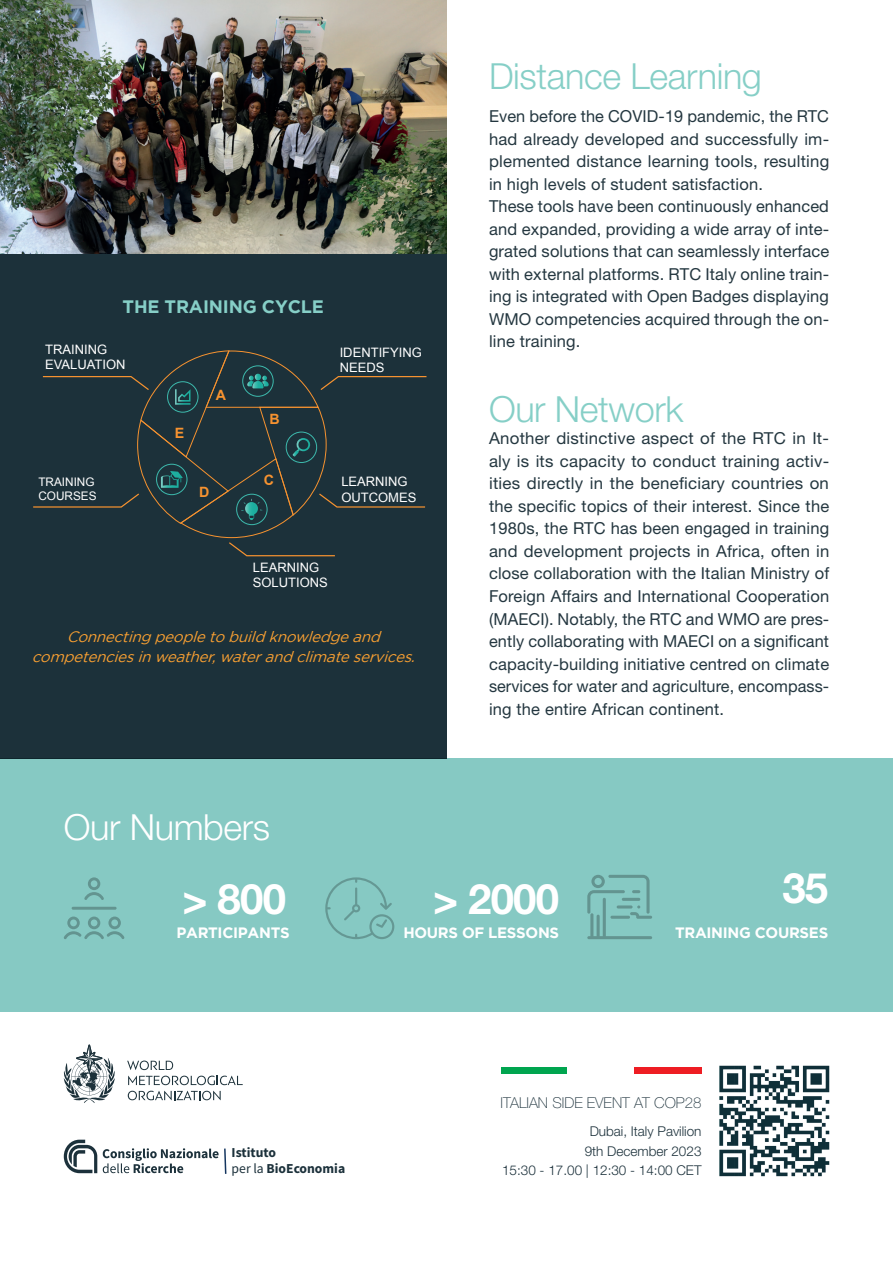
<style>
.page{position:relative;width:893px;height:1263px;background:#fff}
.page>*{position:absolute;margin:0;border:0;box-sizing:border-box;transform-origin:0 0}
.t1{font:700 42px "Helvetica Neue LT Std";letter-spacing:-.02em;color:#fff}
.t2{font:300 36px "Helvetica Neue LT Std";letter-spacing:-.01em;color:#86cfc7}
.t3{font:300 36px "Helvetica Neue LT Std";letter-spacing:-.01em;color:#fff}
.t4{font:700 18px "Gotham";letter-spacing:-.01em;color:#86cfc7}
.t5{font:16.5px/22.5px "Helvetica Neue LT Std";letter-spacing:.01em;color:#243740}
.t6{font:italic 15px/19.5px "Gotham";color:#f9a032;text-align:center}
.t7{font:700 15px "Gotham";letter-spacing:-.02em;color:#fff}
.t8{font:100 15px "Helvetica Neue LT Std";color:#1c313b}
.t9{font:700 14.25px "Arial";color:#f79330}
.t10{font:700 13.65px/16.4px "Source Sans Pro";color:#1c313b}
.t11{font:300 13.5px/19.5px "Helvetica Neue LT Std";color:#1c313b;text-align:right}
.t12{font:13.05px/15.6px "Arial";color:#fff}
.t13{font:11.85px/14.1px "Arial";color:#fff}
.s1{font-weight:400}
</style>
<div class="page">
<div style="left:0;top:758px;width:893px;height:254px;background:#86c9c3"></div>
<div style="left:0;top:254px;width:446px;height:504px;background:#1c313a"></div>
<img style="left:0;top:0;width:446px;height:254px">
<svg style="left:84px;top:877px;width:20px;height:23px"></svg>
<svg style="left:64px;top:916px;width:61px;height:23px"></svg>
<hr style="left:72px;top:907px;width:45px;height:3px;background:#231f20">
<svg style="left:587px;top:875px;width:65px;height:64px"></svg>
<svg style="left:325px;top:877px;width:69px;height:62px"></svg>
<svg style="left:128px;top:1091px;width:93px;height:9px"></svg>
<svg style="left:127px;top:1060px;width:116px;height:25px"></svg>
<svg style="left:63px;top:1045px;width:52px;height:58px"></svg>
<img style="left:698px;top:1065px;width:132px;height:112px">
<svg style="left:64px;top:1140px;width:33px;height:33px"></svg>
<svg style="left:103px;top:1148px;width:124px;height:26px"></svg>
<div style="left:502px;top:1068px;width:67px;height:6px;background:#00a54f"></div>
<div style="left:568px;top:1068px;width:67px;height:6px;background:#fff"></div>
<div style="left:634px;top:1068px;width:67px;height:6px;background:#ee1d23"></div>
<svg style="left:33px;top:350px;width:393px;height:207px"></svg>
<p class="t4" style="left:123px;top:296px;width:203px">THE TRAINING CYCLE</p>
<p class="t12" style="left:45px;top:341px;width:82px">TRAINING<br>EVALUATION</p>
<p class="t9" style="left:175px;top:424px;width:11px">E</p>
<p class="t9" style="left:216px;top:386px;width:12px">A</p>
<p class="t9" style="left:269px;top:410px;width:12px">B</p>
<p class="t13" style="left:38px;top:475px;width:60px">TRAINING<br>COURSES</p>
<p class="t9" style="left:264px;top:471px;width:12px">C</p>
<p class="t9" style="left:199px;top:482px;width:12px">D</p>
<p class="t12" style="left:340px;top:344px;width:84px">IDENTIFYING<br>NEEDS</p>
<p class="t12" style="left:341px;top:474px;width:68px">LEARNING</p>
<p class="t12" style="left:341px;top:489px;width:77px">OUTCOMES</p>
<p class="t12" style="left:253px;top:559px;width:77px">LEARNING<br>SOLUTIONS</p>
<p class="t6" style="left:32px;top:627px;width:389px">Connecting peopletobuild knowledgeand competenciesinweather,waterand climateservices.</p>
<h2 class="t3" style="left:64px;top:805px;width:208px">Our Numbers</h2>
<h2 class="t2" style="left:489px;top:55px;width:274px">Distance Learning</h2>
<p class="t5" style="left:489px;top:105px;width:342px">Even before the COVID-19 pandemic, the RTC had already developed and successfully im&shy;plemented distance learning tools, resulting in high levels of student satisfaction.<br>These tools have been continuously enhanced and expanded, providing a wide array of inte&shy;grated solutions that can seamlessly interface with external platforms. RTC Italy online train&shy;ing is integrated with Open Badges displaying WMO competencies acquired through the on&shy;line training.</p>
<h2 class="t2" style="left:489px;top:387px;width:196px">Our Network</h2>
<p class="t5" style="left:489px;top:427px;width:342px;text-align:justify">Another distinctive aspect of the RTC in It&shy;aly is its capacity to conduct training activ&shy;ities directly in the beneficiary countries on the specific topics of their interest. Since the 1980s, the RTC has been engaged in training and development projects in Africa, often in close collaboration with the Italian Ministry of Foreign Affairs and International Cooperation (MAECI). Notably, the RTC and WMO are pres&shy;ently collaborating with MAECI on a significant capacity-building initiative centred on climate services for water and agriculture, encompass&shy;ing the entire African continent.</p>
<h1 class="t1" style="left:433px;top:873px;width:128px">&gt; 2000</h1>
<h1 class="t1" style="left:782px;top:862px;width:47px">35</h1>
<p class="t7" style="left:675px;top:924px;width:155px">TRAINING COURSES</p>
<h1 class="t1" style="left:182px;top:873px;width:105px">&gt; 800</h1>
<p class="t7" style="left:176px;top:924px;width:115px">PARTICIPANTS</p>
<p class="t7" style="left:403px;top:924px;width:157px">HOURS OF LESSONS</p>
<p class="t10" style="left:232px;top:1144px;width:115px">Istituto<br><span class="s1">per la</span> BioEconomia</p>
<p class="t8" style="left:501px;top:1094px;width:202px">ITALIAN SIDE EVENT AT COP28</p>
<p class="t11" style="left:502px;top:1121px;width:201px">Dubai, Italy Pavilion<br>9th December 2023<br>15:30 - 17.00 | 12:30 - 14:00 CET</p>
</div>
